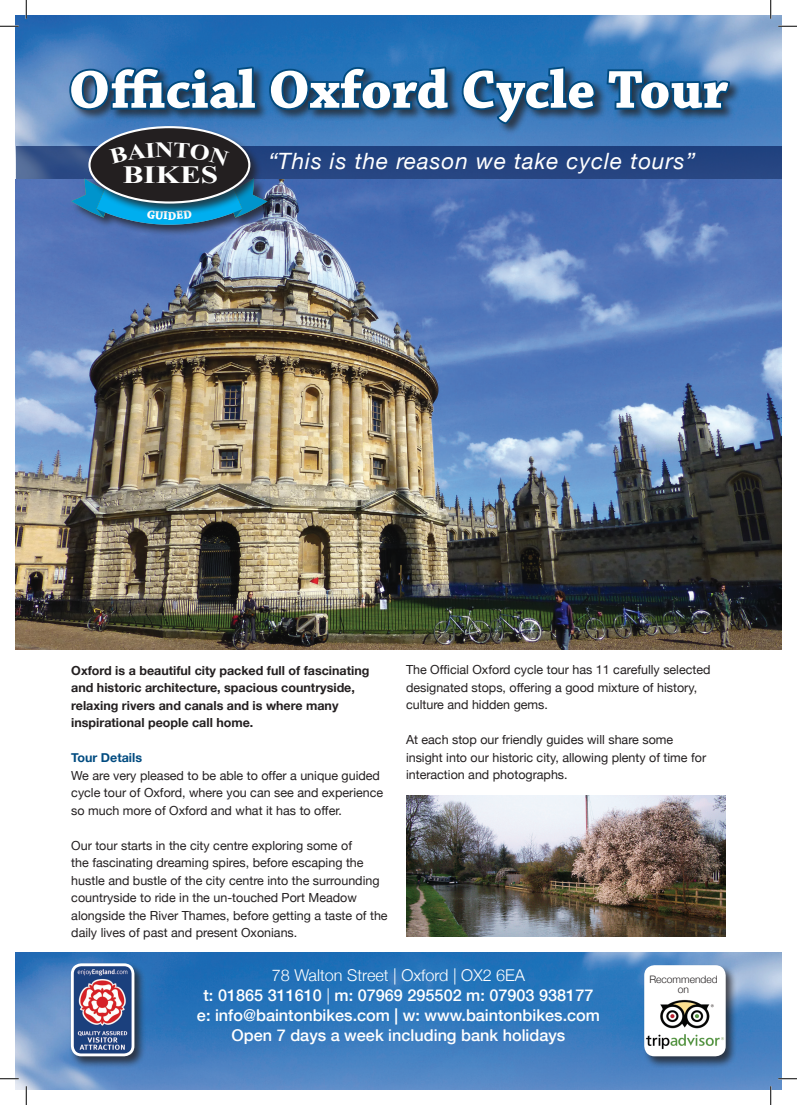
<style>
.page{position:relative;width:797px;height:1105px;background:#fff}
.page>*{position:absolute;margin:0;border:0;box-sizing:border-box;transform-origin:0 0}
.t1{font:700 56.25px "Chaparral Pro";color:#fff}
.t2{font:700 24.75px "Times New Roman";color:#fff;scale:1.26 1}
.t3{font:italic 22.5px "Helvetica Neue";letter-spacing:.04em;color:#fff}
.t4{font:500 16.25px/20px "Helvetica Neue";color:#fff;text-align:center}
.t5{font:12.5px/17.5px "Helvetica Neue";color:#231f20}
.t6{font:700 12.5px/17.5px "Helvetica Neue";color:#231f20}
.t7{font:300 10.25px/10.2px "Helvetica Neue";color:#231f20;text-align:center}
.s1{font-weight:700;color:#014b80}
.s2{font-weight:300}
</style>
<div class="page">
<img style="left:16px;top:179px;width:765px;height:471px">
<img style="left:16px;top:16px;width:765px;height:130px">
<svg style="left:16px;top:146px;width:765px;height:33px;background:#254581"></svg>
<img style="left:16px;top:953px;width:765px;height:136px">
<div style="left:69px;top:962px;width:77px;height:106px;background:#231f20;opacity:.75"></div>
<img style="left:72px;top:965px;width:61px;height:90px">
<div style="left:71px;top:963px;width:63px;height:93px;border:3px solid #fff;border-radius:9px"></div>
<div style="left:642px;top:963px;width:95px;height:105px;background:#231f20;opacity:.75"></div>
<div style="left:644px;top:965px;width:81px;height:91px;background:#fff;border-radius:10px"></div>
<img style="left:646px;top:999px;width:78px;height:50px">
<div style="left:68px;top:66px;width:673px;height:70px;background:#231f20;opacity:.75"></div>
<svg style="left:67px;top:65px;width:192px;height:47px;background:#1c5383"></svg>
<svg style="left:267px;top:65px;width:184px;height:48px;background:#185385"></svg>
<svg style="left:460px;top:43px;width:137px;height:83px;background:#21629b"></svg>
<svg style="left:604px;top:67px;width:127px;height:46px;background:#215a8b"></svg>
<img style="left:406px;top:795px;width:319px;height:142px">
<div style="left:70px;top:178px;width:208px;height:59px;background:#231f20;opacity:.75"></div>
<div style="left:87px;top:124px;width:175px;height:91px;background:#231f20;opacity:.75"></div>
<div style="left:89px;top:127px;width:160px;height:75px;background:#231f20;border-radius:50%"></div>
<svg style="left:0;top:25px;width:19px;height:2px"></svg>
<svg style="left:778px;top:25px;width:19px;height:2px"></svg>
<svg style="left:0;top:1078px;width:19px;height:1px"></svg>
<svg style="left:778px;top:1078px;width:19px;height:1px"></svg>
<svg style="left:25px;top:0;width:2px;height:19px"></svg>
<svg style="left:25px;top:1086px;width:2px;height:19px"></svg>
<svg style="left:770px;top:0;width:1px;height:19px"></svg>
<svg style="left:770px;top:1086px;width:1px;height:19px"></svg>
<svg style="left:71px;top:178px;width:196px;height:52px"></svg>
<p class="t1" style="left:69px;top:57px;width:661px">Official Oxford Cycle Tour</p>
<p class="t2" style="left:123px;top:157px;width:77px">BIKES</p>
<p class="t3" style="left:268px;top:147px;width:428px">“This is the reason we take cycle tours”</p>
<p class="t6" style="left:71px;top:661px;width:300px">Oxford is a beautiful city packed full of fascinating and historic architecture, spacious countryside, relaxing rivers and canals and is where many inspirational people call home.</p>
<p class="t5" style="left:71px;top:749px;width:313px"><span class="s1">Tour Details<br></span>We are very pleased to be able to offer a unique guided cycle tour of Oxford, where you can see and experience so much more of Oxford and what it has to offer.</p>
<p class="t5" style="left:71px;top:836px;width:318px">Our tour starts in the city centre exploring some of<br>the fascinating dreaming spires, before escaping the hustle and bustle of the city centre into the surrounding countryside to ride in the un-touched Port Meadow alongside the River Thames, before getting a taste of the daily lives of past and present Oxonians.</p>
<p class="t5" style="left:406px;top:661px;width:306px">The Official Oxford cycle tour has 11 carefully selected designated stops, offering a good mixture of history, culture and hidden gems.</p>
<p class="t5" style="left:406px;top:731px;width:302px">At each stop our friendly guides will share some insight into our historic city, allowing plenty of time for interaction and photographs.</p>
<p class="t4" style="left:197px;top:965px;width:404px"><span class="s2">78 Walton Street | Oxford | OX2 6EA<br></span>t: 01865 311610 <span class="s2">|</span> m: 07969 295502 m: 07903 938177 e: info@baintonbikes.com | w: www.baintonbikes.com Open 7 days a week including bank holidays</p>
<p class="t7" style="left:649px;top:974px;width:70px">Recommended on</p>
</div>
